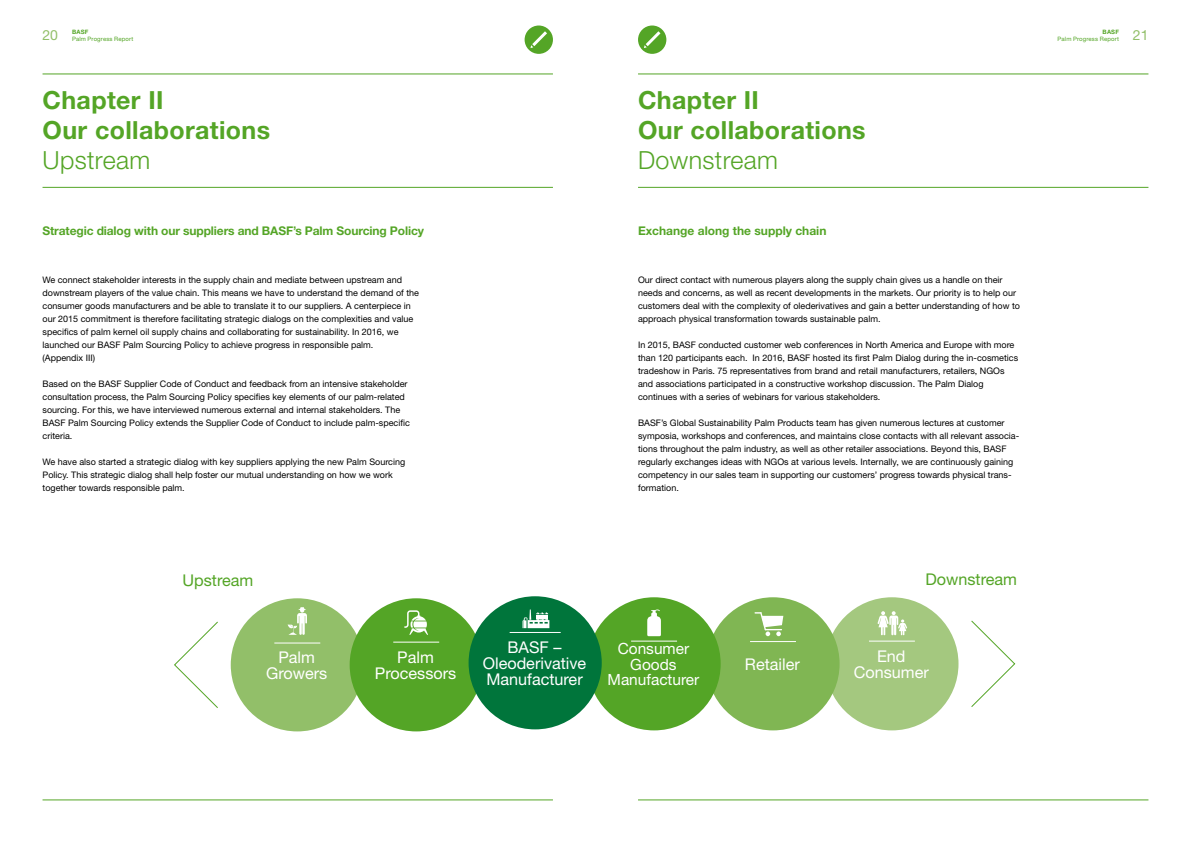
<style>
.page{position:relative;width:1191px;height:842px;background:#fff}
.page>*{position:absolute;margin:0;border:0;box-sizing:border-box;transform-origin:0 0}
.t1{font:700 25px/30px "Helvetica Neue LT Pro";letter-spacing:.015em;color:#54a526}
.t2{font:300 25px "Helvetica Neue LT Pro";letter-spacing:.015em;color:#54a526}
.t3{font:16.2px/16.2px "Helvetica Neue LT";color:#fff;text-align:center}
.t4{font:16.2px "Helvetica Neue LT";color:#54a526}
.t5{font:15.4px/15.4px "Helvetica Neue LT";color:#fff;text-align:center}
.t6{font:14px "Helvetica Neue LT Pro";color:#92bf69}
.t7{font:700 12px "Helvetica Neue LT Pro";letter-spacing:-.01em;color:#54a526}
.t8{font:9px/13px "Helvetica Neue LT Pro";color:#000}
.t9{font:6px "Helvetica Neue LT Pro";letter-spacing:.025em;color:#54a526}
.t10{font:700 6px "Helvetica Neue LT Pro";letter-spacing:.025em;color:#54a526}
</style>
<div class="page">
<hr style="left:638px;top:74px;width:510px;height:1px;background:#54a526">
<hr style="left:638px;top:187px;width:510px;height:1px;background:#54a526">
<hr style="left:638px;top:800px;width:510px;height:1px;background:#54a526">
<hr style="left:43px;top:74px;width:510px;height:1px;background:#54a526">
<hr style="left:43px;top:187px;width:510px;height:1px;background:#54a526">
<hr style="left:43px;top:800px;width:510px;height:1px;background:#54a526">
<div style="left:524px;top:26px;width:29px;height:28px;background:#54a526;border-radius:50%"></div>
<svg style="left:530px;top:31px;width:17px;height:17px"></svg>
<div style="left:825px;top:597px;width:133px;height:133px;background:#a4c87f;border-radius:50%"></div>
<div style="left:706px;top:597px;width:133px;height:133px;background:#80b653;border-radius:50%"></div>
<div style="left:587px;top:597px;width:133px;height:133px;background:#54a526;border-radius:50%"></div>
<div style="left:231px;top:598px;width:133px;height:133px;background:#92bf69;border-radius:50%"></div>
<div style="left:350px;top:598px;width:133px;height:133px;background:#54a526;border-radius:50%"></div>
<svg style="left:174px;top:621px;width:44px;height:87px"></svg>
<svg style="left:971px;top:620px;width:45px;height:87px"></svg>
<svg style="left:288px;top:607px;width:19px;height:28px"></svg>
<svg style="left:404px;top:610px;width:24px;height:25px"></svg>
<hr style="left:750px;top:641px;width:46px;height:1px;background:#fff">
<hr style="left:869px;top:641px;width:46px;height:1px;background:#fff">
<hr style="left:631px;top:641px;width:46px;height:1px;background:#fff">
<hr style="left:393px;top:642px;width:46px;height:1px;background:#fff">
<hr style="left:274px;top:643px;width:46px;height:1px;background:#fff">
<div style="left:468px;top:596px;width:134px;height:133px;background:#00753b;border-radius:50%"></div>
<hr style="left:509px;top:632px;width:51px;height:1px;background:#fff">
<svg style="left:522px;top:609px;width:27px;height:19px"></svg>
<svg style="left:754px;top:612px;width:29px;height:24px"></svg>
<svg style="left:877px;top:611px;width:30px;height:24px"></svg>
<svg style="left:647px;top:609px;width:14px;height:27px"></svg>
<div style="left:638px;top:26px;width:28px;height:28px;background:#54a526;border-radius:50%"></div>
<svg style="left:644px;top:31px;width:16px;height:17px"></svg>
<p class="t10" style="left:72px;top:28px;width:18px">basf</p>
<p class="t9" style="left:72px;top:35px;width:63px">Palm Progress Report</p>
<p class="t10" style="left:1102px;top:28px;width:18px">BASF</p>
<h3 class="t6" style="left:43px;top:26px;width:17px">20</h3>
<p class="t9" style="left:1057px;top:35px;width:63px">Palm Progress Report</p>
<h3 class="t6" style="left:1132px;top:26px;width:17px">21</h3>
<h1 class="t1" style="left:43px;top:84px;width:229px">Chapter II<br>Our collaborations</h1>
<h1 class="t2" style="left:43px;top:144px;width:109px">Upstream</h1>
<h1 class="t1" style="left:638px;top:84px;width:229px">Chapter II<br>Our collaborations</h1>
<h1 class="t2" style="left:638px;top:144px;width:141px">Downstream</h1>
<h3 class="t7" style="left:43px;top:224px;width:383px">Strategic dialog with our suppliers and BASF’s Palm Sourcing Policy</h3>
<p class="t8" style="left:43px;top:273px;width:378px">We connect stakeholder interests in the supply chain and mediate between upstream and downstream players of the value chain. This means we have to understand the demand of the consumer goods manufacturers and be able to translate it to our suppliers. A centerpiece in our 2015 commitment is therefore facilitating strategic dialogs on the complexities and value specifics of palm kernel oil supply chains and collaborating for sustainability. In 2016, we launched our BASF Palm Sourcing Policy to achieve progress in responsible palm.<br>(Appendix III)</p>
<p class="t8" style="left:43px;top:377px;width:369px">Based on the BASF Supplier Code of Conduct and feedback from an intensive stakeholder consultation process, the Palm Sourcing Policy specifies key elements of our palm-related sourcing. For this, we have interviewed numerous external and internal stakeholders. The BASF Palm Sourcing Policy extends the Supplier Code of Conduct to include palm-specific criteria.</p>
<p class="t8" style="left:43px;top:455px;width:364px">We have also started a strategic dialog with key suppliers applying the new Palm Sourcing<br>Policy. This strategic dialog shall help foster our mutual understanding on how we work together towards responsible palm.</p>
<h3 class="t7" style="left:638px;top:224px;width:190px">Exchange along the supply chain</h3>
<p class="t8" style="left:638px;top:273px;width:383px">Our direct contact with numerous players along the supply chain gives us a handle on their needs and concerns, as well as recent developments in the markets. Our priority is to help our customers deal with the complexity of olederivatives and gain a better understanding of how to approach physical transformation towards sustainable palm.</p>
<p class="t8" style="left:638px;top:338px;width:382px">In 2015, BASF conducted customer web conferences in North America and Europe with more than 120 participants each. In 2016, BASF hosted its first Palm Dialog during the in-cosmetics tradeshow in Paris. 75 representatives from brand and retail manufacturers, retailers, NGOs and associations participated in a constructive workshop discussion. The Palm Dialog continues with a series of webinars for various stakeholders.</p>
<p class="t8" style="left:638px;top:416px;width:383px">BASF’s Global Sustainability Palm Products team has given numerous lectures at customer symposia, workshops and conferences, and maintains close contacts with all relevant associa&shy;tions throughout the palm industry, as well as other retailer associations. Beyond this, BASF regularly exchanges ideas with NGOs at various levels. Internally, we are continuously gaining competency in our sales team in supporting our customers’ progress towards physical trans&shy;formation.</p>
<h2 class="t4" style="left:182px;top:570px;width:72px">Upstream</h2>
<h2 class="t4" style="left:925px;top:569px;width:93px">Downstream</h2>
<h2 class="t3" style="left:266px;top:649px;width:63px">Palm<br>Growers</h2>
<h2 class="t3" style="left:375px;top:649px;width:83px">Palm<br>Processors</h2>
<h2 class="t3" style="left:483px;top:639px;width:105px">BASF –<br>Oleoderivative<br>Manufacturer</h2>
<h3 class="t5" style="left:607px;top:641px;width:93px">Consumer<br>Goods<br>Manufacturer</h3>
<h2 class="t3" style="left:745px;top:656px;width:56px">Retailer</h2>
<h2 class="t3" style="left:853px;top:648px;width:77px">End<br>Consumer</h2>
</div>
